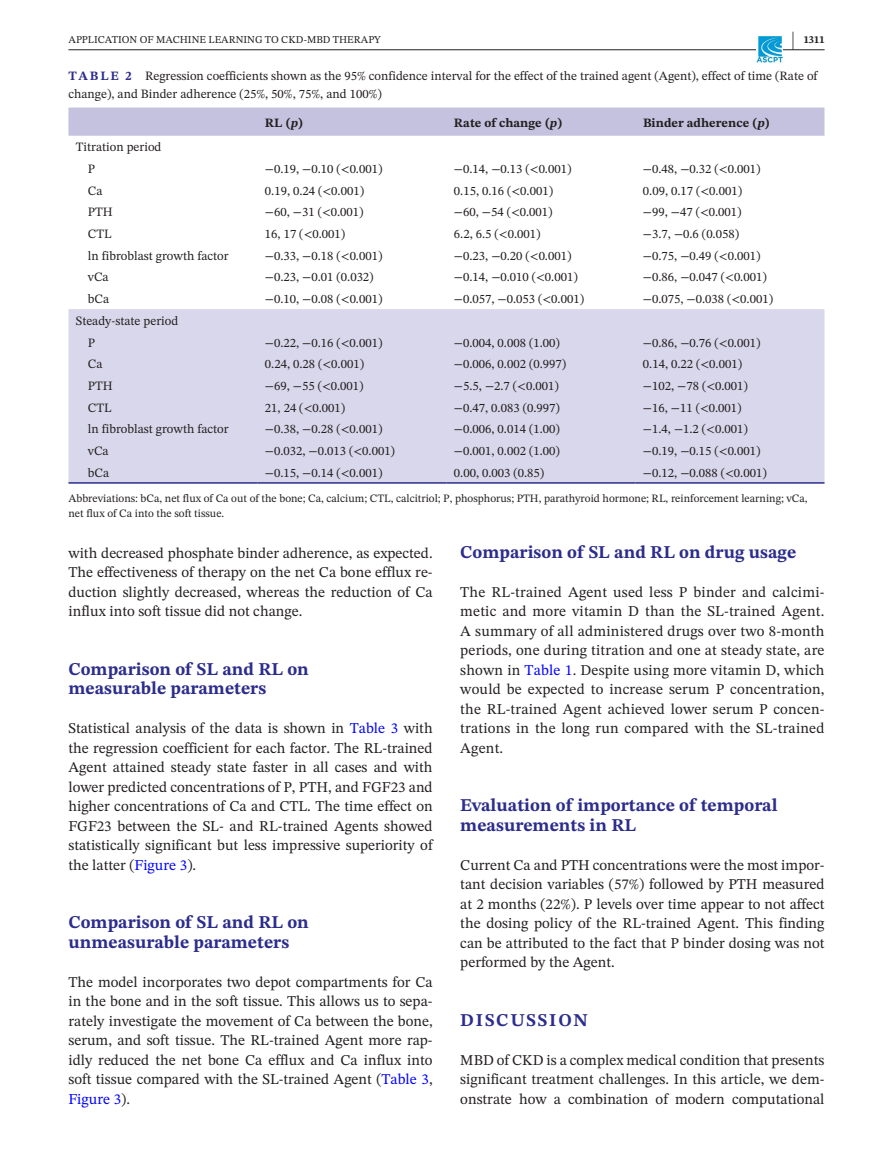
<style>
.page{position:relative;width:893px;height:1174px;background:#fff}
.page>*{position:absolute;margin:0;border:0;box-sizing:border-box;transform-origin:0 0}
.t1{font:700 21px "STIX Two Text";color:#231f20;scale:.42 1}
.t2{font:700 18px/19.5px "STIX Two Text";color:#2c2d8c}
.t3{font:700 18px "STIX Two Text";letter-spacing:.1em;color:#2c2d8c}
.t4{font:15px/19.5px "STIX Two Text";color:#231f20;text-align:justify}
.t5{font:12.75px/21.8px "STIX Two Text";color:#231f20}
.t6{font:700 12.75px "STIX Two Text";color:#231f20}
.t7{font:11.25px/15.8px "STIX Two Text";color:#231f20}
.t8{font:10.5px "STIX Two Text";color:#231f20}
.t9{font:700 10.5px "STIX Two Text";color:#231f20}
.s1{font-weight:700;color:#2c2d8c}
.s2{font-style:italic}
.s3{font-family:"STIX"}
.s4{color:#00f}
</style>
<div class="page">
<hr style="left:68px;top:49px;width:756px;height:1px;background:#231f20">
<img style="left:757px;top:37px;width:25px;height:25px">
<div style="left:68px;top:108px;width:756px;height:28px;background:#c4c2df"></div>
<div style="left:68px;top:309px;width:756px;height:173px;background:#d9d7eb"></div>
<hr style="left:68px;top:482px;width:189px;height:2px;background:#2c2d8c">
<hr style="left:257px;top:482px;width:189px;height:2px;background:#2c2d8c">
<hr style="left:446px;top:482px;width:189px;height:2px;background:#2c2d8c">
<hr style="left:635px;top:482px;width:189px;height:2px;background:#2c2d8c">
<h1 class="t1" style="left:792px;top:24px;width:8px">|</h1>
<p class="t8" style="left:68px;top:32px;width:314px">APPLICATION OF MACHINE LEARNING TO CKD-MBD THERAPY</p>
<p class="t9" style="left:804px;top:32px;width:22px">1311</p>
<p class="t5" style="left:68px;top:66px;width:750px;line-height:18px"><span class="s1">TABLE 2</span> Regression coefficients shown as the 95% confidence interval for the effect of the trained agent (Agent), effect of time (Rate of change), and Binder adherence (25%, 50%, 75%, and 100%)</p>
<p class="t6" style="left:265px;top:113px;width:40px">RL (<span class="s2">p</span>)</p>
<p class="t6" style="left:454px;top:113px;width:110px">Rate of change (<span class="s2">p</span>)</p>
<p class="t6" style="left:643px;top:113px;width:128px">Binder adherence (<span class="s2">p</span>)</p>
<p class="t5" style="left:88px;top:136px;width:75px;text-indent:-12px">Titration period<br>P</p>
<p class="t5" style="left:265px;top:158px;width:119px">−0.19, −0.10 (<span class="s3">&lt;</span>0.001)</p>
<p class="t5" style="left:454px;top:158px;width:119px">−0.14, −0.13 (<span class="s3">&lt;</span>0.001)</p>
<p class="t5" style="left:643px;top:158px;width:119px">−0.48, −0.32 (<span class="s3">&lt;</span>0.001)</p>
<p class="t5" style="left:88px;top:179px;width:16px">Ca</p>
<p class="t5" style="left:265px;top:179px;width:101px">0.19, 0.24 (<span class="s3">&lt;</span>0.001)</p>
<p class="t5" style="left:454px;top:179px;width:101px">0.15, 0.16 (<span class="s3">&lt;</span>0.001)</p>
<p class="t5" style="left:643px;top:179px;width:101px">0.09, 0.17 (<span class="s3">&lt;</span>0.001)</p>
<p class="t5" style="left:88px;top:201px;width:26px">PTH</p>
<p class="t5" style="left:265px;top:201px;width:100px">−60, −31 (<span class="s3">&lt;</span>0.001)</p>
<p class="t5" style="left:454px;top:201px;width:100px">−60, −54 (<span class="s3">&lt;</span>0.001)</p>
<p class="t5" style="left:643px;top:201px;width:100px">−99, −47 (<span class="s3">&lt;</span>0.001)</p>
<p class="t5" style="left:88px;top:223px;width:25px">CTL</p>
<p class="t5" style="left:265px;top:223px;width:82px">16, 17 (<span class="s3">&lt;</span>0.001)</p>
<p class="t5" style="left:454px;top:223px;width:88px">6.2, 6.5 (<span class="s3">&lt;</span>0.001)</p>
<p class="t5" style="left:643px;top:223px;width:98px">−3.7, −0.6 (0.058)</p>
<p class="t5" style="left:88px;top:244px;width:142px">ln fibroblast growth factor</p>
<p class="t5" style="left:265px;top:244px;width:119px">−0.33, −0.18 (<span class="s3">&lt;</span>0.001)</p>
<p class="t5" style="left:454px;top:244px;width:119px">−0.23, −0.20 (<span class="s3">&lt;</span>0.001)</p>
<p class="t5" style="left:643px;top:244px;width:119px">−0.75, −0.49 (<span class="s3">&lt;</span>0.001)</p>
<p class="t5" style="left:88px;top:266px;width:22px">vCa</p>
<p class="t5" style="left:265px;top:266px;width:110px">−0.23, −0.01 (0.032)</p>
<p class="t5" style="left:454px;top:266px;width:125px">−0.14, −0.010 (<span class="s3">&lt;</span>0.001)</p>
<p class="t5" style="left:643px;top:266px;width:125px">−0.86, −0.047 (<span class="s3">&lt;</span>0.001)</p>
<p class="t5" style="left:88px;top:288px;width:23px">bCa</p>
<p class="t5" style="left:265px;top:288px;width:119px">−0.10, −0.08 (<span class="s3">&lt;</span>0.001)</p>
<p class="t5" style="left:454px;top:288px;width:132px">−0.057, −0.053 (<span class="s3">&lt;</span>0.001)</p>
<p class="t5" style="left:643px;top:288px;width:132px">−0.075, −0.038 (<span class="s3">&lt;</span>0.001)</p>
<p class="t5" style="left:88px;top:310px;width:92px;text-indent:-12px">Steady-state period<br>P</p>
<p class="t5" style="left:265px;top:331px;width:119px">−0.22, −0.16 (<span class="s3">&lt;</span>0.001)</p>
<p class="t5" style="left:454px;top:331px;width:107px">−0.004, 0.008 (1.00)</p>
<p class="t5" style="left:643px;top:331px;width:119px">−0.86, −0.76 (<span class="s3">&lt;</span>0.001)</p>
<p class="t5" style="left:88px;top:353px;width:16px">Ca</p>
<p class="t5" style="left:265px;top:353px;width:101px">0.24, 0.28 (<span class="s3">&lt;</span>0.001)</p>
<p class="t5" style="left:454px;top:353px;width:114px">−0.006, 0.002 (0.997)</p>
<p class="t5" style="left:643px;top:353px;width:101px">0.14, 0.22 (<span class="s3">&lt;</span>0.001)</p>
<p class="t5" style="left:88px;top:375px;width:26px">PTH</p>
<p class="t5" style="left:265px;top:375px;width:100px">−69, −55 (<span class="s3">&lt;</span>0.001)</p>
<p class="t5" style="left:454px;top:375px;width:106px">−5.5, −2.7 (<span class="s3">&lt;</span>0.001)</p>
<p class="t5" style="left:643px;top:375px;width:106px">−102, −78 (<span class="s3">&lt;</span>0.001)</p>
<p class="t5" style="left:88px;top:396px;width:25px">CTL</p>
<p class="t5" style="left:265px;top:396px;width:82px">21, 24 (<span class="s3">&lt;</span>0.001)</p>
<p class="t5" style="left:454px;top:396px;width:107px">−0.47, 0.083 (0.997)</p>
<p class="t5" style="left:643px;top:396px;width:100px">−16, −11 (<span class="s3">&lt;</span>0.001)</p>
<p class="t5" style="left:88px;top:418px;width:142px">ln fibroblast growth factor</p>
<p class="t5" style="left:265px;top:418px;width:119px">−0.38, −0.28 (<span class="s3">&lt;</span>0.001)</p>
<p class="t5" style="left:454px;top:418px;width:107px">−0.006, 0.014 (1.00)</p>
<p class="t5" style="left:643px;top:418px;width:106px">−1.4, −1.2 (<span class="s3">&lt;</span>0.001)</p>
<p class="t5" style="left:88px;top:440px;width:22px">vCa</p>
<p class="t5" style="left:265px;top:440px;width:132px">−0.032, −0.013 (<span class="s3">&lt;</span>0.001)</p>
<p class="t5" style="left:454px;top:440px;width:107px">−0.001, 0.002 (1.00)</p>
<p class="t5" style="left:643px;top:440px;width:119px">−0.19, −0.15 (<span class="s3">&lt;</span>0.001)</p>
<p class="t5" style="left:88px;top:462px;width:23px">bCa</p>
<p class="t5" style="left:265px;top:462px;width:119px">−0.15, −0.14 (<span class="s3">&lt;</span>0.001)</p>
<p class="t5" style="left:454px;top:462px;width:92px">0.00, 0.003 (0.85)</p>
<p class="t5" style="left:643px;top:462px;width:125px">−0.12, −0.088 (<span class="s3">&lt;</span>0.001)</p>
<p class="t7" style="left:68px;top:490px;width:741px">Abbreviations: bCa, net flux of Ca out of the bone; Ca, calcium; CTL, calcitriol; P, phosphorus; PTH, parathyroid hormone; RL, reinforcement learning; vCa, net flux of Ca into the soft tissue.</p>
<p class="t4" style="left:68px;top:543px;width:366px">with decreased phosphate binder adherence, as expected.<br>The effectiveness of therapy on the net Ca bone efflux re&shy;duction slightly decreased, whereas the reduction of Ca influx into soft tissue did not change.</p>
<p class="t2" style="left:68px;top:659px;width:242px">Comparison of SL and RL on measurable parameters</p>
<p class="t4" style="left:68px;top:718px;width:366px">Statistical analysis of the data is shown in <span class="s4">Table 3</span> with the regression coefficient for each factor. The RL-trained Agent attained steady state faster in all cases and with lower predicted concentrations of P, PTH, and FGF23 and higher concentrations of Ca and CTL. The time effect on FGF23 between the SL- and RL-trained Agents showed statistically significant but less impressive superiority of the latter (<span class="s4">Figure 3</span>).</p>
<p class="t2" style="left:68px;top:913px;width:242px">Comparison of SL and RL on unmeasurable parameters</p>
<p class="t4" style="left:68px;top:972px;width:366px">The model incorporates two depot compartments for Ca in the bone and in the soft tissue. This allows us to sepa&shy;rately investigate the movement of Ca between the bone, serum, and soft tissue. The RL-trained Agent more rap&shy;idly reduced the net bone Ca efflux and Ca influx into soft tissue compared with the SL-trained Agent (<span class="s4">Table 3</span>, <span class="s4">Figure 3</span>).</p>
<p class="t2" style="left:460px;top:542px;width:338px">Comparison of SL and RL on drug usage</p>
<p class="t4" style="left:460px;top:582px;width:366px">The RL-trained Agent used less P binder and calcimi&shy;metic and more vitamin D than the SL-trained Agent.<br>A summary of all administered drugs over two 8-month periods, one during titration and one at steady state, are shown in <span class="s4">Table 1</span>. Despite using more vitamin D, which would be expected to increase serum P concentration, the RL-trained Agent achieved lower serum P concen&shy;trations in the long run compared with the SL-trained Agent.</p>
<p class="t2" style="left:460px;top:796px;width:319px">Evaluation of importance of temporal measurements in RL</p>
<p class="t4" style="left:460px;top:855px;width:366px">Current Ca and PTH concentrations were the most impor&shy;tant decision variables (57%) followed by PTH measured at 2 months (22%). P levels over time appear to not affect the dosing policy of the RL-trained Agent. This finding can be attributed to the fact that P binder dosing was not performed by the Agent.</p>
<p class="t3" style="left:460px;top:1007px;width:129px">DISCUSSION</p>
<p class="t4" style="left:460px;top:1050px;width:366px">MBD of CKD is a complex medical condition that presents significant treatment challenges. In this article, we dem&shy;onstrate how a combination of modern computational</p>
</div>
